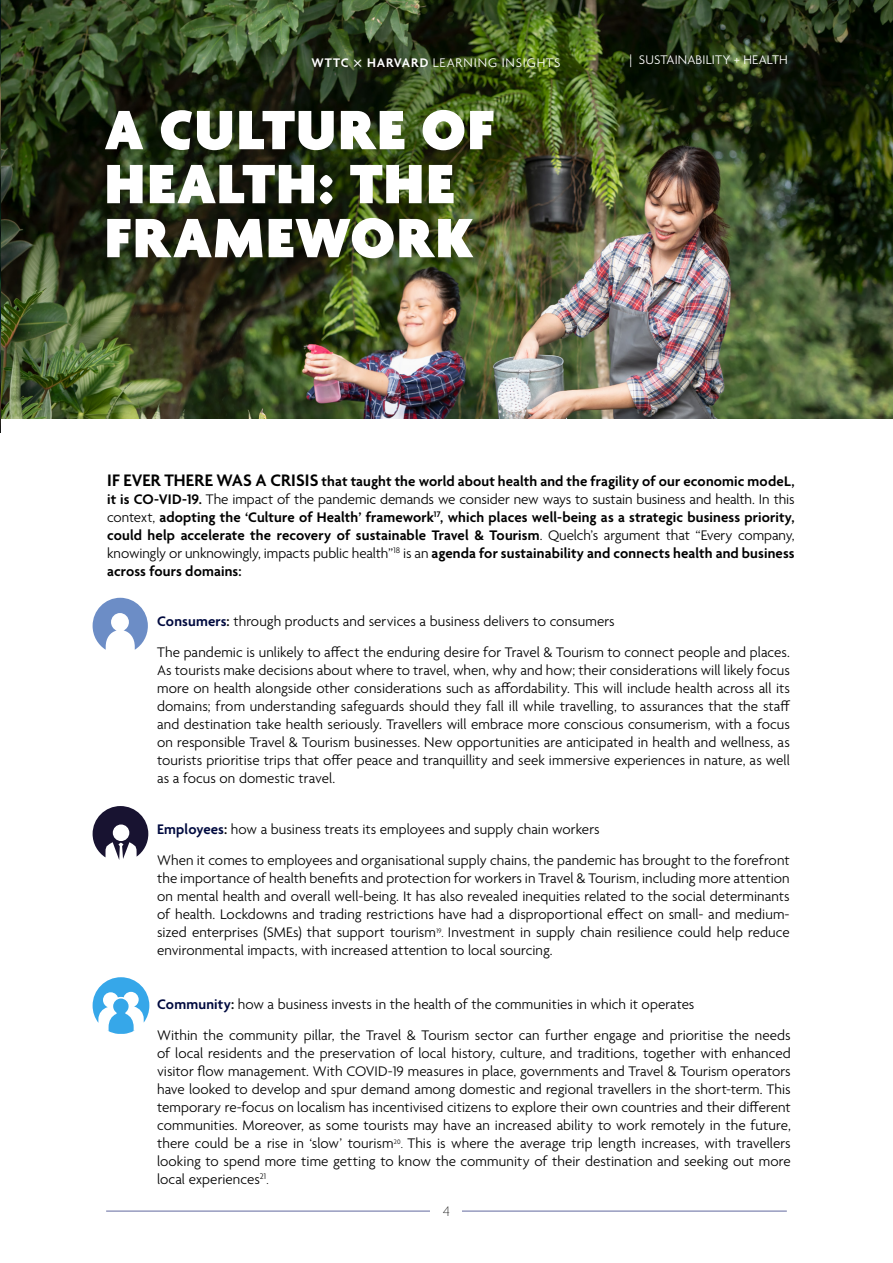
<style>
.page{position:relative;width:893px;height:1263px;background:#fff}
.page>*{position:absolute;margin:0;border:0;box-sizing:border-box;transform-origin:0 0}
.Heading_1{font:900 60px/54px "Agenda";letter-spacing:.03em;color:#fff}
.Body{font:300 15px/18px "Agenda";letter-spacing:.005em;color:#000;text-align:justify}
.Body-2{font:600 15px/18px "Agenda";letter-spacing:.01em;color:#000;text-align:justify}
.t1{font:100 15px "Agenda";color:#000}
.t2{font:300 13.5px "Agenda";letter-spacing:.065em;color:#fff}
.t3{font:300 13.5px "Agenda";letter-spacing:.01em;color:#fff}
.t4{font:600 13.5px "Agenda";color:#fff}
.s1{font-weight:600}
.s2{font-size:18px}
.s3{font-weight:300}
.s4{font-weight:600;color:#000a3f}
.s5{font-size:12px}
</style>
<div class="page">
<img style="left:1px;top:0;width:892px;height:418px">
<img style="left:0;top:0;width:1px;height:432px">
<hr style="left:106px;top:1211px;width:681px;height:1px;background:#62699f">
<div style="left:431px;top:1204px;width:31px;height:27px;background:#fff"></div>
<svg style="left:93px;top:598px;width:55px;height:52px"></svg>
<svg style="left:93px;top:806px;width:55px;height:54px"></svg>
<svg style="left:93px;top:977px;width:56px;height:57px"></svg>
<svg style="left:354px;top:59px;width:8px;height:8px"></svg>
<p class="t4" style="left:311px;top:55px;width:39px">WTTC</p>
<p class="t2" style="left:367px;top:55px;width:195px"><span class="s1">HARVARD</span> LEARNING INSIGHTS</p>
<p class="Heading_1" style="left:105px;top:107px;width:390px">A CULTURE OF<br>HEALTH: THE<br>FRAMEWORK</p>
<p class="t3" style="left:630px;top:52px;width:160px">| SUSTAINABILITY + HEALTH</p>
<p class="Body-2" style="left:107px;top:473px;width:689px"><span class="s2">IF EVER THERE WAS A CRISIS</span> that taught the world about health and the fragility of our economic modeL, it is CO-VID-19. <span class="s3">The impact of the pandemic demands we consider new ways to sustain business and health. In this context,</span> adopting the ‘Culture of Health’ framework<sup>17</sup>, which places well-being as a strategic business priority, could help accelerate the recovery of sustainable Travel &amp; Tourism<span class="s3">. Quelch’s argument that “Every company, knowingly or unknowingly, impacts public health”</span><sup>18</sup> <span class="s3">is an</span> agenda for sustainability and connects health and business across fours domains:</p>
<p class="Body" style="left:157px;top:613px;width:459px"><span class="s4">Consumers</span><span class="s1">:</span> through products and services a business delivers to consumers</p>
<p class="Body" style="left:157px;top:644px;width:635px">The pandemic is unlikely to affect the enduring desire for Travel &amp; Tourism to connect people and places.<br>As tourists make decisions about where to travel, when, why and how; their considerations will likely focus more on health alongside other considerations such as affordability. This will include health across all its domains; from understanding safeguards should they fall ill while travelling, to assurances that the staff and destination take health seriously. Travellers will embrace more conscious consumerism, with a focus on responsible Travel &amp; Tourism businesses. New opportunities are anticipated in health and wellness, as tourists prioritise trips that offer peace and tranquillity and seek immersive experiences in nature, as well as a focus on domestic travel.</p>
<p class="Body" style="left:157px;top:821px;width:444px"><span class="s4">Employees</span><span class="s1">:</span> how a business treats its employees and supply chain workers</p>
<p class="Body" style="left:157px;top:852px;width:634px">When it comes to employees and organisational supply chains, the pandemic has brought to the forefront the importance of health benefits and protection for workers in Travel &amp; Tourism, including more attention on mental health and overall well-being. It has also revealed inequities related to the social determinants of health. Lockdowns and trading restrictions have had a disproportional effect on small- and medium&shy;sized enterprises (SMEs) that support tourism<sup>19</sup><span class="s5">.</span> Investment in supply chain resilience could help reduce environmental impacts, with increased attention to local sourcing.</p>
<p class="Body" style="left:157px;top:996px;width:539px"><span class="s4">Community</span><span class="s1">:</span> how a business invests in the health of the communities in which it operates</p>
<p class="Body" style="left:157px;top:1027px;width:635px">Within the community pillar, the Travel &amp; Tourism sector can further engage and prioritise the needs of local residents and the preservation of local history, culture, and traditions, together with enhanced visitor flow management. With COVID-19 measures in place, governments and Travel &amp; Tourism operators have looked to develop and spur demand among domestic and regional travellers in the short-term. This temporary re-focus on localism has incentivised citizens to explore their own countries and their different communities. Moreover, as some tourists may have an increased ability to work remotely in the future, there could be a rise in ‘slow’ tourism<sup>20</sup><span class="s5">.</span> This is where the average trip length increases, with travellers looking to spend more time getting to know the community of their destination and seeking out more local experiences<sup>21</sup><span class="s5">.</span></p>
<p class="t1" style="left:443px;top:1203px;width:8px">4</p>
</div>
